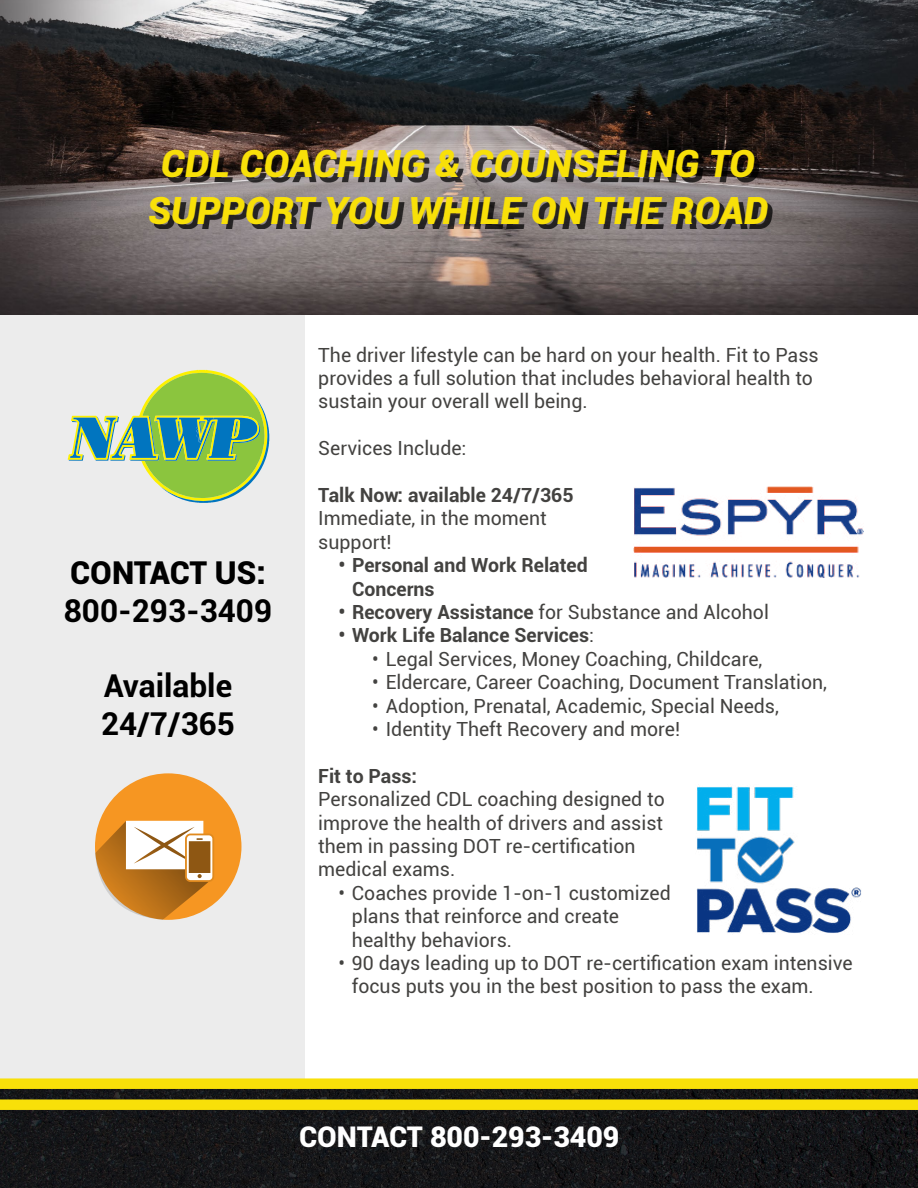
<style>
.page{position:relative;width:918px;height:1188px;background:#fff}
.page>*{position:absolute;margin:0;border:0;box-sizing:border-box;transform-origin:0 0}
.t1{font:italic 900 37.5px/46.5px "Roboto";color:#f8e009;text-align:center}
.t2{font:700 31.5px/37.8px "Roboto";color:#000}
.t3{font:900 31.5px "Roboto";letter-spacing:-.005em;color:#000}
.t4{font:900 28.5px "Roboto";color:#fff}
.t5{font:19.5px/23.4px "Roboto";color:#434240}
.t6{font:700 19.5px/23.4px "Roboto";color:#434240}
.s1{font-weight:700}
.s2{font-weight:400}
</style>
<div class="page">
<div style="left:0;top:0;width:305px;height:1187px;background:#ececec"></div>
<img style="left:697px;top:786px;width:164px;height:147px">
<img style="left:633px;top:487px;width:230px;height:91px">
<img style="left:0;top:1089px;width:917px;height:99px">
<div style="left:0;top:1078px;width:918px;height:11px;background:#f8e009"></div>
<div style="left:0;top:1099px;width:918px;height:11px;background:#f8e009"></div>
<div style="left:95px;top:773px;width:146px;height:147px;background:#f69622;border-radius:50%"></div>
<div style="left:185px;top:834px;width:29px;height:48px;border:4px solid #e18a1e;border-radius:4px"></div>
<svg style="left:95px;top:821px;width:117px;height:99px"></svg>
<svg style="left:68px;top:370px;width:201px;height:133px"></svg>
<img style="left:0;top:0;width:917px;height:315px">
<div style="left:154px;top:158px;width:619px;height:71px;background:#000;opacity:.75"></div>
<h1 class="t1" style="left:148px;top:139px;width:622px">CDL COACHING &amp; COUNSELING TO<br>SUPPORT YOU WHILE ON THE ROAD</h1>
<h2 class="t3" style="left:70px;top:550px;width:197px">CONTACT US:</h2>
<h2 class="t2" style="left:64px;top:590px;width:210px">800-293-3409</h2>
<h2 class="t2" style="left:101px;top:666px;width:135px">Available<br>24/7/365</h2>
<p class="t5" style="left:318px;top:342px;width:502px">The driver lifestyle can be hard on your health. Fit to Pass provides a full solution that includes behavioral health to sustain your overall well being.</p>
<p class="t5" style="left:318px;top:436px;width:150px">Services Include:</p>
<p class="t6" style="left:318px;top:483px;width:257px">Talk Now: available 24/7/365</p>
<p class="t5" style="left:318px;top:506px;width:230px">Immediate, in the moment support!</p>
<p class="t6" style="left:352px;top:553px;width:237px;text-indent:-13px">• Personal and Work Related<br>Concerns</p>
<p class="t5" style="left:339px;top:600px;width:432px"><span class="s1">• Recovery Assistance</span> for Substance and Alcohol</p>
<p class="t6" style="left:339px;top:623px;width:257px">• Work Life Balance Services<span class="s2">:</span></p>
<p class="t5" style="left:372px;top:646px;width:392px">• Legal Services, Money Coaching, Childcare,</p>
<p class="t5" style="left:372px;top:670px;width:456px">• Eldercare, Career Coaching, Document Translation,</p>
<p class="t5" style="left:372px;top:693px;width:408px">• Adoption, Prenatal, Academic, Special Needs,</p>
<p class="t5" style="left:372px;top:717px;width:310px">• Identity Theft Recovery and more!</p>
<p class="t6" style="left:318px;top:763px;width:100px">Fit to Pass:</p>
<p class="t5" style="left:318px;top:787px;width:348px">Personalized CDL coaching designed to improve the health of drivers and assist them in passing DOT re-certification medical exams.</p>
<p class="t5" style="left:352px;top:880px;width:320px;text-indent:-13px">• Coaches provide 1-on-1 customized plans that reinforce and create healthy behaviors.</p>
<p class="t5" style="left:352px;top:951px;width:502px;text-indent:-13px">• 90 days leading up to DOT re-certification exam intensive focus puts you in the best position to pass the exam.</p>
<h3 class="t4" style="left:299px;top:1116px;width:322px">CONTACT 800-293-3409</h3>
</div>
